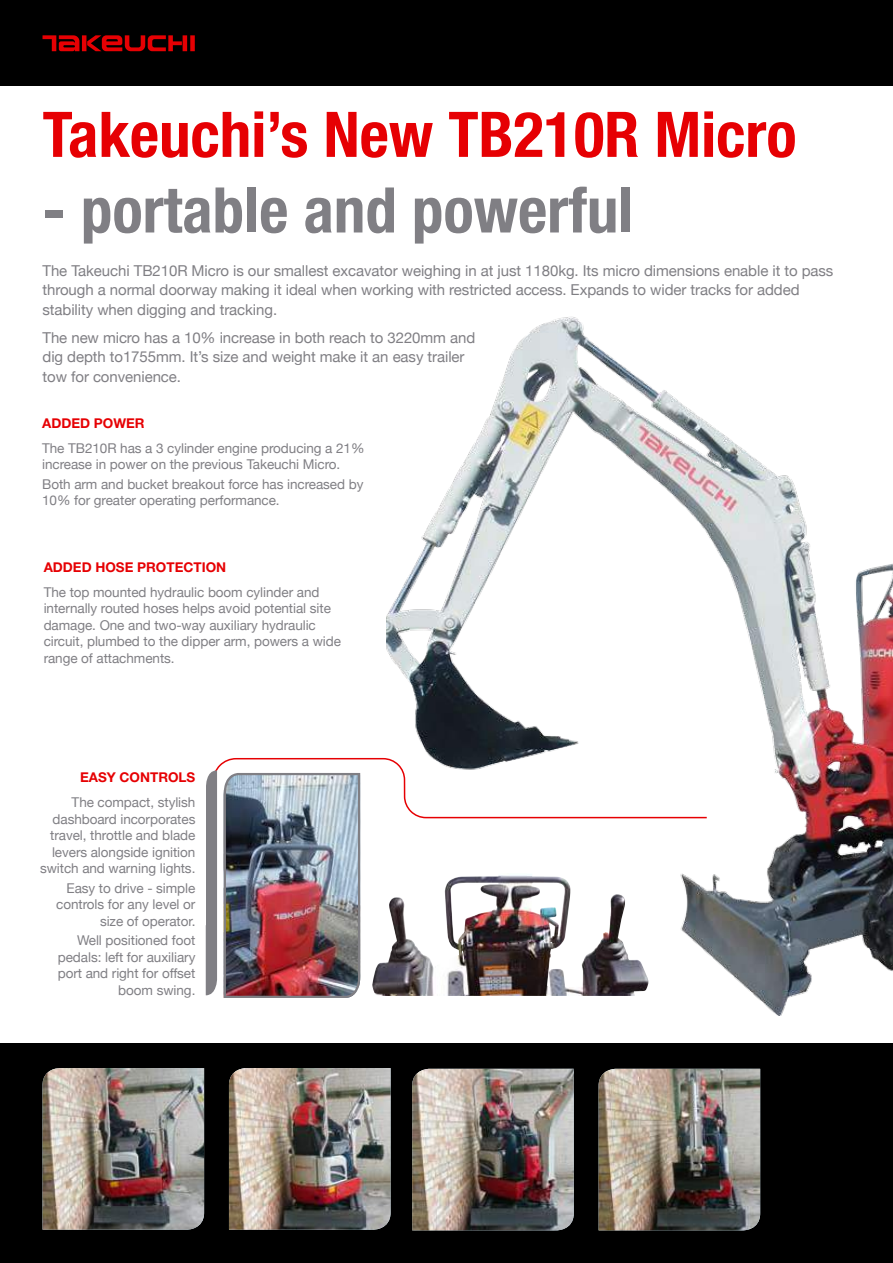
<style>
.page{position:relative;width:893px;height:1263px;background:#fff}
.page>*{position:absolute;margin:0;border:0;box-sizing:border-box;transform-origin:0 0}
.t1{font:700 condensed 63px "Helvetica Neue";color:#e60003}
.t2{font:700 condensed 63px "Helvetica Neue";color:#807f84}
.t3{font:15px/19.5px "Helvetica Neue";letter-spacing:-.005em;color:#807f84}
.t4{font:13.5px/16.5px "Helvetica Neue";letter-spacing:-.005em;color:#807f84}
.t5{font:700 13.5px "Helvetica Neue";color:#e60003}
</style>
<div class="page">
<div style="left:0;top:1043px;width:893px;height:220px;background:#000"></div>
<div style="left:0;top:0;width:893px;height:85px;background:#000"></div>
<div style="left:190px;top:35px;width:5px;height:16px;background:#e60003"></div>
<hr style="left:183px;top:35px;width:4px;height:16px;background:#e60003">
<hr style="left:82px;top:35px;width:4px;height:16px;background:#e60003">
<svg style="left:87px;top:35px;width:95px;height:16px"></svg>
<svg style="left:43px;top:35px;width:36px;height:16px"></svg>
<img style="left:386px;top:316px;width:507px;height:699px">
<img style="left:412px;top:1069px;width:162px;height:161px">
<img style="left:599px;top:1069px;width:161px;height:161px">
<img style="left:43px;top:1068px;width:161px;height:162px">
<img style="left:229px;top:1068px;width:162px;height:162px">
<img style="left:206px;top:757px;width:502px;height:242px">
<h1 class="t1" style="left:43px;top:96px;width:756px">Takeuchi’s New TB210R Micro</h1>
<h1 class="t2" style="left:43px;top:172px;width:592px">- portable and powerful</h1>
<p class="t3" style="left:43px;top:261px;width:792px">The Takeuchi TB210R Micro is our smallest excavator weighing in at just 1180kg. Its micro dimensions enable it to pass through a normal doorway making it ideal when working with restricted access. Expands to wider tracks for added stability when digging and tracking.</p>
<p class="t3" style="left:43px;top:328px;width:434px">The new micro has a 10% increase in both reach to 3220mm and dig depth to1755mm. It’s size and weight make it an easy trailer tow for convenience.</p>
<p class="t5" style="left:42px;top:415px;width:104px">ADDED POWER</p>
<p class="t4" style="left:42px;top:440px;width:324px">The TB210R has a 3 cylinder engine producing a 21% increase in power on the previous Takeuchi Micro.</p>
<p class="t4" style="left:42px;top:476px;width:323px">Both arm and bucket breakout force has increased by<br>10% for greater operating performance.</p>
<p class="t5" style="left:44px;top:559px;width:184px">ADDED HOSE PROTECTION</p>
<p class="t4" style="left:44px;top:584px;width:299px">The top mounted hydraulic boom cylinder and internally routed hoses helps avoid potential site damage. One and two-way auxiliary hydraulic circuit, plumbed to the dipper arm, powers a wide range of attachments.</p>
<p class="t5" style="left:80px;top:769px;width:117px">EASY CONTROLS</p>
<p class="t4" style="left:40px;top:794px;width:157px;text-align:right">The compact, stylish dashboard incorporates travel, throttle and blade levers alongside ignition switch and warning lights.</p>
<p class="t4" style="left:56px;top:879px;width:141px;text-align:right">Easy to drive - simple controls for any level or size of operator.</p>
<p class="t4" style="left:58px;top:932px;width:139px;text-align:right">Well positioned foot pedals: left for auxiliary port and right for offset boom swing.</p>
</div>
